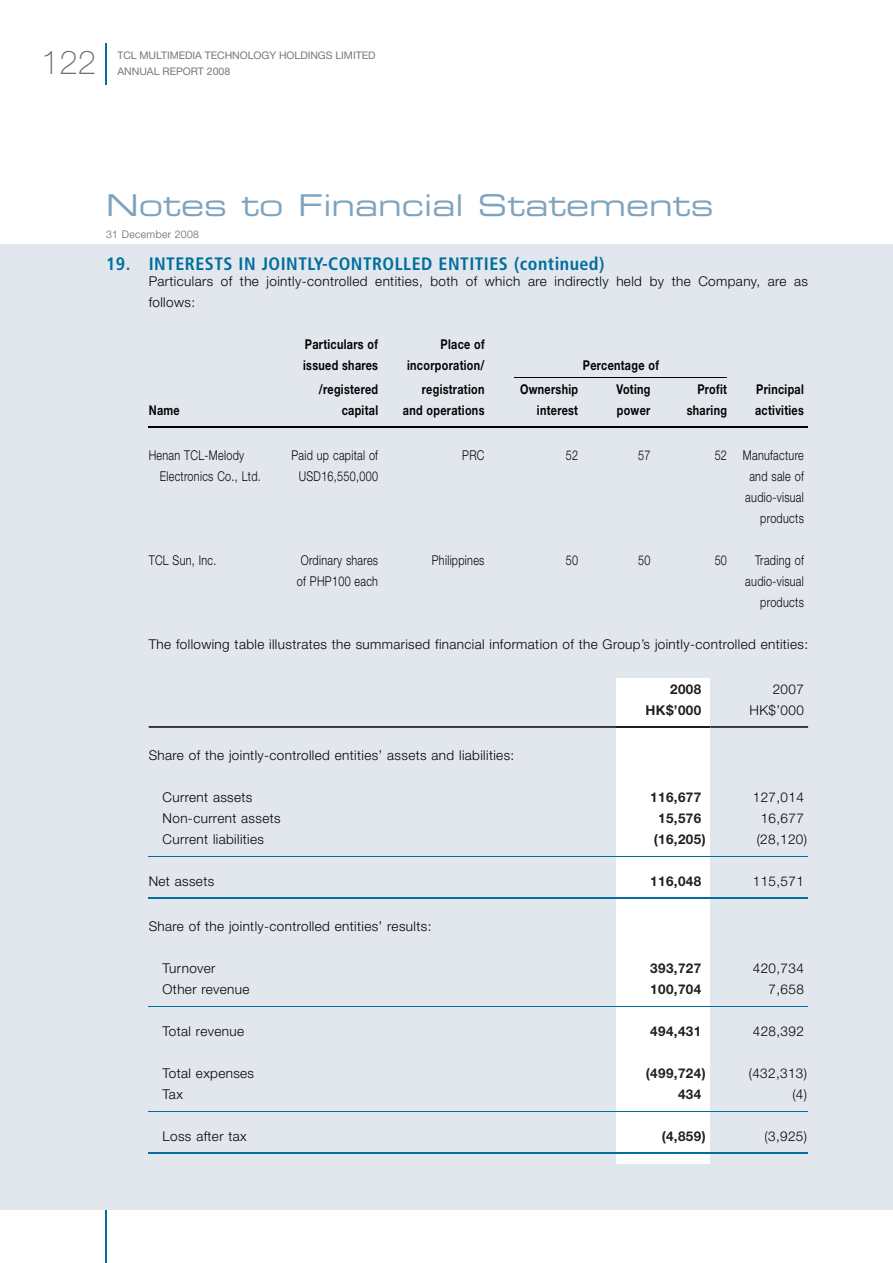
<style>
.page{position:relative;width:893px;height:1263px;background:#fff}
.page>*{position:absolute;margin:0;border:0;box-sizing:border-box;transform-origin:0 0}
.t1{font:100 33px "Helvetica Neue LT Std";color:#6c6d70}
.t2{font:30px "Eurostile LT Std Ex 2";color:#7ea3bf}
.t3{font:700 condensed 18px "Frutiger LT Std";letter-spacing:.025em;color:#006e9e}
.t4{font:300 13.5px/21px "Helvetica Neue LT Std";letter-spacing:.03em;color:#030303}
.t5{font:300 13.5px/21px "Helvetica Neue LT Std";letter-spacing:.03em;color:#030303;text-align:right;scale:.8 1}
.t6{font:700 13.5px "Helvetica Neue LT Std";letter-spacing:.03em;color:#030303;scale:.8 1}
.t7{font:700 13.5px "Helvetica Neue LT Std";letter-spacing:.03em;color:#231f20}
.t8{font:10.5px/15.8px "Helvetica Neue LT Std";letter-spacing:-.005em;color:#76787b}
.t9{font:300 10.5px "Helvetica Neue LT Std";letter-spacing:.03em;color:#636366}
</style>
<div class="page">
<hr style="left:105px;top:1199px;width:2px;height:64px;background:#006e9e">
<div style="left:0;top:244px;width:892px;height:966px;background:#e1e7ed"></div>
<hr style="left:105px;top:43px;width:2px;height:42px;background:#006e9e">
<hr style="left:514px;top:377px;width:213px;height:1px;background:#030303">
<hr style="left:149px;top:426px;width:659px;height:2px;background:#030303">
<div style="left:616px;top:678px;width:94px;height:485px;background:#fff"></div>
<hr style="left:710px;top:726px;width:98px;height:2px;background:#030303">
<hr style="left:149px;top:726px;width:467px;height:2px;background:#030303">
<hr style="left:616px;top:726px;width:94px;height:2px;background:#231f20">
<hr style="left:149px;top:856px;width:659px;height:1px;background:#006e9e">
<hr style="left:149px;top:897px;width:659px;height:2px;background:#006e9e">
<hr style="left:149px;top:1006px;width:659px;height:1px;background:#006e9e">
<hr style="left:149px;top:1111px;width:659px;height:1px;background:#006e9e">
<hr style="left:149px;top:1152px;width:659px;height:2px;background:#006e9e">
<h1 class="t1" style="left:41px;top:44px;width:57px">122</h1>
<p class="t8" style="left:117px;top:49px;width:260px">TCL MULTIMEDIA TECHNOLOGY HOLDINGS LIMITED<br>ANNUAL REPORT 2008</p>
<h2 class="t2" style="left:106px;top:188px;width:609px">Notes to Financial Statements</h2>
<p class="t9" style="left:106px;top:230px;width:94px">31 December 2008</p>
<h3 class="t3" style="left:106px;top:257px;width:500px">19. INTERESTS IN JOINTLY-CONTROLLED ENTITIES (continued)</h3>
<p class="t4" style="left:149px;top:272px;width:661px">Particulars of the jointly-controlled entities, both of which are indirectly held by the Company, are as follows:</p>
<p class="t6" style="left:305px;top:339px;width:93px">Particulars of</p>
<p class="t6" style="left:440px;top:339px;width:57px">Place of</p>
<p class="t6" style="left:303px;top:360px;width:95px">issued shares</p>
<p class="t6" style="left:407px;top:360px;width:98px">incorporation/</p>
<p class="t6" style="left:583px;top:360px;width:97px">Percentage of</p>
<p class="t6" style="left:319px;top:384px;width:76px">/registered</p>
<p class="t6" style="left:422px;top:384px;width:80px">registration</p>
<p class="t6" style="left:520px;top:384px;width:74px">Ownership</p>
<p class="t6" style="left:616px;top:384px;width:44px">Voting</p>
<p class="t6" style="left:697px;top:384px;width:38px">Profit</p>
<p class="t6" style="left:756px;top:384px;width:61px">Principal</p>
<p class="t6" style="left:149px;top:405px;width:40px">Name</p>
<p class="t6" style="left:342px;top:405px;width:47px">capital</p>
<p class="t6" style="left:403px;top:405px;width:103px">and operations</p>
<p class="t6" style="left:537px;top:405px;width:53px">interest</p>
<p class="t6" style="left:616px;top:405px;width:43px">power</p>
<p class="t6" style="left:686px;top:405px;width:52px">sharing</p>
<p class="t6" style="left:755px;top:405px;width:62px">activities</p>
<p class="t5" style="left:149px;top:446px;width:121px">Henan TCL-Melody</p>
<p class="t5" style="left:291px;top:446px;width:110px">Paid up capital of</p>
<p class="t5" style="left:462px;top:446px;width:29px">PRC</p>
<p class="t5" style="left:565px;top:446px;width:17px">52</p>
<p class="t5" style="left:638px;top:446px;width:17px">57</p>
<p class="t5" style="left:714px;top:446px;width:113px">52 Manufacture</p>
<p class="t5" style="left:160px;top:467px;width:128px">Electronics Co., Ltd.</p>
<p class="t5" style="left:299px;top:467px;width:101px">USD16,550,000</p>
<p class="t5" style="left:745px;top:467px;width:75px">and sale of audio-visual products</p>
<p class="t5" style="left:149px;top:551px;width:86px">TCL Sun, Inc.</p>
<p class="t5" style="left:301px;top:551px;width:98px">Ordinary shares</p>
<p class="t5" style="left:432px;top:551px;width:67px">Philippines</p>
<p class="t5" style="left:565px;top:551px;width:17px">50</p>
<p class="t5" style="left:638px;top:551px;width:17px">50</p>
<p class="t5" style="left:714px;top:551px;width:17px">50</p>
<p class="t5" style="left:755px;top:551px;width:63px">Trading of</p>
<p class="t5" style="left:297px;top:572px;width:103px">of PHP100 each</p>
<p class="t5" style="left:745px;top:572px;width:75px">audio-visual products</p>
<p class="t4" style="left:149px;top:635px;width:661px">The following table illustrates the summarised financial information of the Group’s jointly-controlled entities:</p>
<p class="t7" style="left:670px;top:684px;width:33px">2008</p>
<p class="t4" style="left:772px;top:680px;width:33px">2007</p>
<p class="t7" style="left:645px;top:705px;width:57px">HK$’000</p>
<p class="t4" style="left:749px;top:701px;width:56px">HK$’000</p>
<p class="t4" style="left:149px;top:746px;width:367px">Share of the jointly-controlled entities’ assets and liabilities:</p>
<p class="t4" style="left:162px;top:788px;width:91px">Current assets</p>
<p class="t7" style="left:650px;top:792px;width:53px">116,677</p>
<p class="t4" style="left:752px;top:788px;width:53px">127,014</p>
<p class="t4" style="left:162px;top:809px;width:120px">Non-current assets</p>
<p class="t7" style="left:658px;top:813px;width:45px">15,576</p>
<p class="t4" style="left:760px;top:809px;width:45px">16,677</p>
<p class="t4" style="left:162px;top:830px;width:103px">Current liabilities</p>
<p class="t7" style="left:653px;top:834px;width:53px">(16,205)</p>
<p class="t4" style="left:756px;top:830px;width:52px">(28,120)</p>
<p class="t4" style="left:149px;top:872px;width:67px">Net assets</p>
<p class="t7" style="left:650px;top:876px;width:53px">116,048</p>
<p class="t4" style="left:752px;top:872px;width:53px">115,571</p>
<p class="t4" style="left:149px;top:917px;width:284px">Share of the jointly-controlled entities’ results:</p>
<p class="t4" style="left:162px;top:959px;width:54px">Turnover</p>
<p class="t7" style="left:650px;top:963px;width:53px">393,727</p>
<p class="t4" style="left:752px;top:959px;width:53px">420,734</p>
<p class="t4" style="left:162px;top:980px;width:88px">Other revenue</p>
<p class="t7" style="left:650px;top:984px;width:53px">100,704</p>
<p class="t4" style="left:768px;top:980px;width:37px">7,658</p>
<p class="t4" style="left:162px;top:1022px;width:83px">Total revenue</p>
<p class="t7" style="left:650px;top:1026px;width:53px">494,431</p>
<p class="t4" style="left:752px;top:1022px;width:53px">428,392</p>
<p class="t4" style="left:162px;top:1064px;width:93px">Total expenses</p>
<p class="t7" style="left:646px;top:1068px;width:61px">(499,724)</p>
<p class="t4" style="left:748px;top:1064px;width:60px">(432,313)</p>
<p class="t4" style="left:162px;top:1085px;width:22px">Tax</p>
<p class="t7" style="left:678px;top:1089px;width:25px">434</p>
<p class="t4" style="left:792px;top:1085px;width:16px">(4)</p>
<p class="t4" style="left:162px;top:1127px;width:86px">Loss after tax</p>
<p class="t7" style="left:661px;top:1131px;width:46px">(4,859)</p>
<p class="t4" style="left:764px;top:1127px;width:44px">(3,925)</p>
</div>
